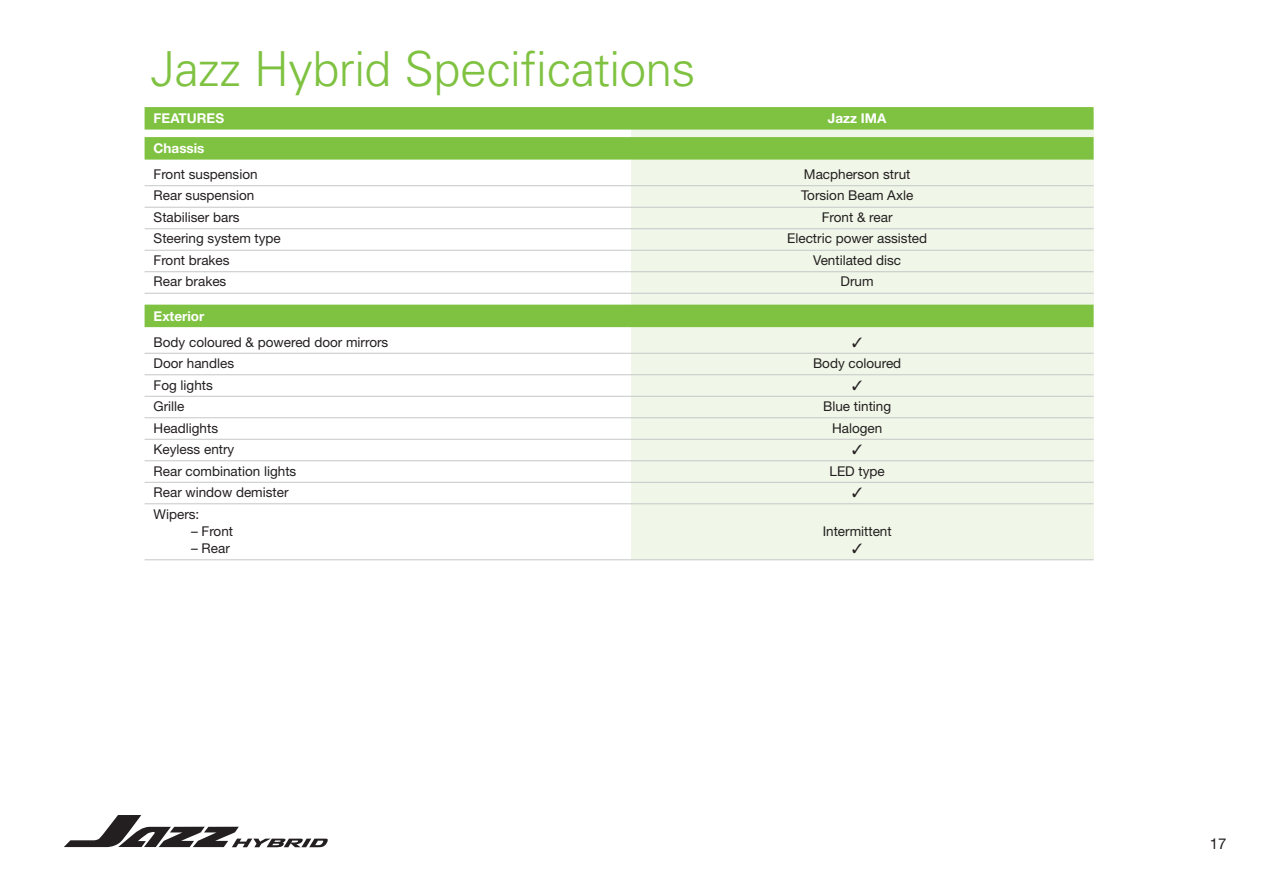
<style>
.page{position:relative;width:1263px;height:893px;background:#fff}
.page>*{position:absolute;margin:0;border:0;box-sizing:border-box;transform-origin:0 0}
.t1{font:300 48.3px "Univers";letter-spacing:-.01em;color:#7fc241}
.t2{font:15px "Helvetica Neue";color:#231f20}
.t3{font:13.5px "Helvetica Neue";color:#231f20}
.t4{font:700 13.5px "Helvetica Neue East A";color:#fff}
</style>
<div class="page">
<div style="left:631px;top:113px;width:462px;height:447px;background:#f0f7e8"></div>
<div style="left:145px;top:107px;width:948px;height:23px;background:#7fc241"></div>
<div style="left:145px;top:137px;width:948px;height:23px;background:#7fc241"></div>
<hr style="left:145px;top:185px;width:948px;height:1px;background:#c6c7c9">
<hr style="left:145px;top:207px;width:948px;height:1px;background:#c6c7c9">
<hr style="left:145px;top:228px;width:948px;height:1px;background:#c6c7c9">
<hr style="left:145px;top:250px;width:948px;height:1px;background:#c6c7c9">
<hr style="left:145px;top:271px;width:948px;height:1px;background:#c6c7c9">
<hr style="left:145px;top:293px;width:948px;height:1px;background:#c6c7c9">
<div style="left:145px;top:305px;width:948px;height:22px;background:#7fc241"></div>
<hr style="left:145px;top:353px;width:948px;height:1px;background:#c6c7c9">
<hr style="left:145px;top:374px;width:948px;height:1px;background:#c6c7c9">
<hr style="left:145px;top:396px;width:948px;height:1px;background:#c6c7c9">
<hr style="left:145px;top:417px;width:948px;height:1px;background:#c6c7c9">
<hr style="left:145px;top:439px;width:948px;height:1px;background:#c6c7c9">
<hr style="left:145px;top:460px;width:948px;height:1px;background:#c6c7c9">
<hr style="left:145px;top:482px;width:948px;height:1px;background:#c6c7c9">
<hr style="left:145px;top:503px;width:948px;height:1px;background:#c6c7c9">
<hr style="left:145px;top:559px;width:948px;height:1px;background:#c6c7c9">
<svg style="left:64px;top:815px;width:264px;height:32px"></svg>
<p class="t1" style="left:151px;top:40px;width:546px">Jazz Hybrid Specifications</p>
<p class="t4" style="left:154px;top:110px;width:72px">FEATURES</p>
<p class="t4" style="left:828px;top:110px;width:60px">Jazz IMA</p>
<p class="t4" style="left:154px;top:140px;width:52px">Chassis</p>
<p class="t3" style="left:154px;top:166px;width:106px">Front suspension</p>
<p class="t3" style="left:804px;top:166px;width:108px">Macpherson strut</p>
<p class="t3" style="left:154px;top:188px;width:102px">Rear suspension</p>
<p class="t3" style="left:801px;top:188px;width:114px">Torsion Beam Axle</p>
<p class="t3" style="left:154px;top:209px;width:87px">Stabiliser bars</p>
<p class="t3" style="left:822px;top:209px;width:72px">Front &amp; rear</p>
<p class="t3" style="left:154px;top:231px;width:129px">Steering system type</p>
<p class="t3" style="left:787px;top:231px;width:141px">Electric power assisted</p>
<p class="t3" style="left:154px;top:252px;width:78px">Front brakes</p>
<p class="t3" style="left:813px;top:252px;width:90px">Ventilated disc</p>
<p class="t3" style="left:154px;top:274px;width:74px">Rear brakes</p>
<p class="t3" style="left:841px;top:274px;width:35px">Drum</p>
<p class="t4" style="left:154px;top:308px;width:52px">Exterior</p>
<p class="t3" style="left:154px;top:334px;width:236px">Body coloured &amp; powered door mirrors</p>
<p class="t3" style="left:154px;top:355px;width:82px">Door handles</p>
<p class="t3" style="left:813px;top:355px;width:90px">Body coloured</p>
<p class="t3" style="left:154px;top:377px;width:61px">Fog lights</p>
<p class="t3" style="left:154px;top:398px;width:32px">Grille</p>
<p class="t3" style="left:823px;top:398px;width:70px">Blue tinting</p>
<p class="t3" style="left:154px;top:420px;width:66px">Headlights</p>
<p class="t3" style="left:832px;top:420px;width:52px">Halogen</p>
<p class="t3" style="left:154px;top:441px;width:82px">Keyless entry</p>
<p class="t3" style="left:154px;top:463px;width:144px">Rear combination lights</p>
<p class="t3" style="left:829px;top:463px;width:57px">LED type</p>
<p class="t3" style="left:154px;top:484px;width:136px">Rear window demister</p>
<p class="t3" style="left:154px;top:506px;width:47px">Wipers:</p>
<p class="t3" style="left:191px;top:523px;width:44px">– Front</p>
<p class="t3" style="left:823px;top:523px;width:71px">Intermittent</p>
<p class="t3" style="left:191px;top:540px;width:40px">– Rear</p>
<p class="t2" style="left:1210px;top:835px;width:18px">17</p>
</div>
